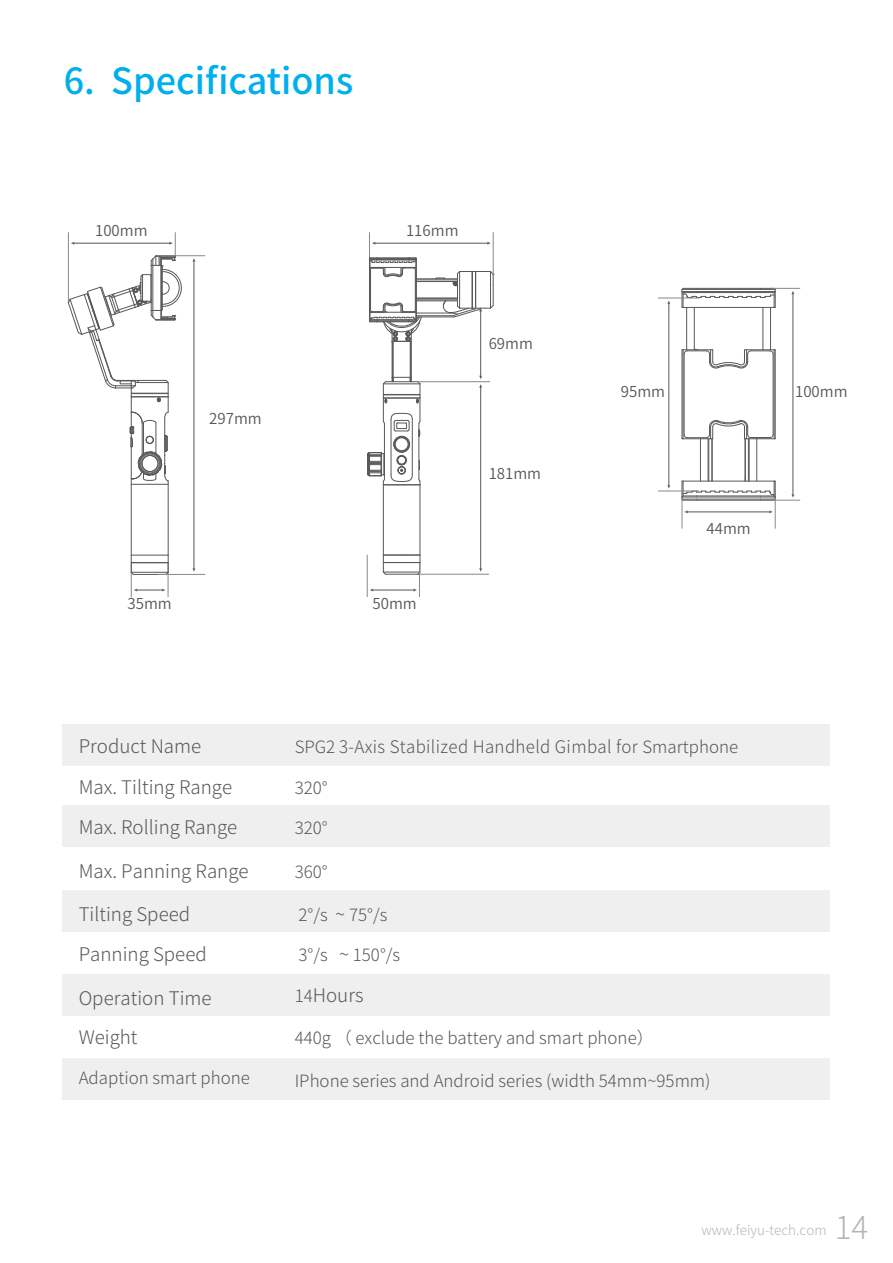
<style>
.page{position:relative;width:893px;height:1263px;background:#fff}
.page>*{position:absolute;margin:0;border:0;box-sizing:border-box;transform-origin:0 0}
.t1{font:500 36px "Source Han Sans CN";color:#00afec}
.t2{font:300 31.5px "Source Han Sans CN";color:#b5b6b6}
.t3{font:300 18.75px/38.8px "Source Han Sans CN";color:#595757}
.t4{font:300 17.25px "Source Han Sans CN";letter-spacing:.02em;color:#595757}
.t5{font:300 16.95px "Source Han Sans CN";color:#595757}
.t6{font:15px "Source Han Sans CN";color:#595757}
.t7{font:300 13.5px "Source Han Sans CN";color:#b5b6b6}
.s1{font-size:16.95px}
.s2{font-size:18.75px}
</style>
<div class="page">
<hr style="left:694px;top:307px;width:1px;height:43px;background:#595757">
<hr style="left:686px;top:307px;width:1px;height:43px;background:#595757">
<hr style="left:770px;top:307px;width:1px;height:43px;background:#595757">
<hr style="left:763px;top:307px;width:1px;height:43px;background:#595757">
<hr style="left:749px;top:439px;width:1px;height:42px;background:#595757">
<hr style="left:756px;top:439px;width:1px;height:42px;background:#595757">
<hr style="left:700px;top:439px;width:1px;height:42px;background:#595757">
<hr style="left:773px;top:354px;width:1px;height:80px;background:#595757">
<hr style="left:684px;top:354px;width:1px;height:80px;background:#595757">
<hr style="left:775px;top:350px;width:1px;height:89px;background:#595757">
<hr style="left:774px;top:350px;width:1px;height:89px;background:#595757">
<hr style="left:683px;top:350px;width:1px;height:89px;background:#595757">
<hr style="left:682px;top:350px;width:1px;height:89px;background:#595757">
<svg style="left:682px;top:420px;width:93px;height:19px"></svg>
<hr style="left:745px;top:439px;width:1px;height:42px;background:#595757">
<hr style="left:712px;top:439px;width:1px;height:42px;background:#595757">
<hr style="left:708px;top:439px;width:1px;height:42px;background:#595757">
<hr style="left:748px;top:439px;width:1px;height:42px;background:#595757">
<svg style="left:682px;top:349px;width:93px;height:20px"></svg>
<hr style="left:766px;top:500px;width:34px;height:1px;background:#898989">
<hr style="left:793px;top:293px;width:1px;height:202px;background:#595757">
<svg style="left:681px;top:288px;width:119px;height:20px"></svg>
<hr style="left:658px;top:298px;width:41px;height:1px;background:#898989">
<hr style="left:658px;top:491px;width:41px;height:1px;background:#898989">
<hr style="left:669px;top:303px;width:1px;height:183px;background:#595757">
<svg style="left:681px;top:478px;width:95px;height:50px"></svg>
<hr style="left:131px;top:564px;width:1px;height:33px;background:#898989">
<hr style="left:168px;top:564px;width:1px;height:33px;background:#898989">
<hr style="left:375px;top:243px;width:113px;height:1px;background:#595757">
<hr style="left:480px;top:311px;width:1px;height:66px;background:#595757">
<hr style="left:480px;top:387px;width:1px;height:182px;background:#595757">
<svg style="left:479px;top:375px;width:3px;height:13px"></svg>
<hr style="left:194px;top:261px;width:1px;height:308px;background:#595757">
<hr style="left:418px;top:574px;width:71px;height:1px;background:#898989">
<hr style="left:168px;top:484px;width:1px;height:71px;background:#595757">
<hr style="left:131px;top:484px;width:1px;height:71px;background:#595757">
<svg style="left:165px;top:555px;width:4px;height:19px"></svg>
<svg style="left:131px;top:556px;width:3px;height:19px"></svg>
<hr style="left:131px;top:555px;width:37px;height:1px;background:#595757">
<hr style="left:131px;top:484px;width:37px;height:1px;background:#595757">
<hr style="left:133px;top:574px;width:33px;height:1px;background:#595757">
<hr style="left:131px;top:572px;width:37px;height:1px;background:#595757">
<hr style="left:131px;top:562px;width:37px;height:1px;background:#595757">
<svg style="left:68px;top:233px;width:114px;height:251px"></svg>
<hr style="left:416px;top:317px;width:37px;height:1px;background:#595757">
<hr style="left:416px;top:315px;width:34px;height:1px;background:#595757">
<hr style="left:416px;top:313px;width:34px;height:1px;background:#595757">
<hr style="left:393px;top:341px;width:1px;height:36px;background:#595757">
<hr style="left:415px;top:270px;width:1px;height:40px;background:#595757">
<hr style="left:416px;top:267px;width:1px;height:45px;background:#595757">
<hr style="left:370px;top:267px;width:1px;height:45px;background:#595757">
<hr style="left:369px;top:267px;width:1px;height:45px;background:#595757">
<hr style="left:416px;top:281px;width:41px;height:1px;background:#595757">
<hr style="left:416px;top:298px;width:41px;height:1px;background:#595757">
<hr style="left:416px;top:300px;width:41px;height:1px;background:#595757">
<hr style="left:416px;top:280px;width:41px;height:1px;background:#595757">
<hr style="left:416px;top:279px;width:41px;height:1px;background:#595757">
<hr style="left:416px;top:301px;width:41px;height:1px;background:#595757">
<hr style="left:410px;top:341px;width:1px;height:36px;background:#595757">
<hr style="left:411px;top:341px;width:1px;height:36px;background:#595757">
<hr style="left:392px;top:341px;width:1px;height:36px;background:#595757">
<svg style="left:369px;top:303px;width:53px;height:39px"></svg>
<svg style="left:369px;top:233px;width:48px;height:44px"></svg>
<hr style="left:420px;top:485px;width:1px;height:70px;background:#595757">
<hr style="left:383px;top:485px;width:1px;height:70px;background:#595757">
<svg style="left:383px;top:555px;width:38px;height:20px"></svg>
<hr style="left:385px;top:574px;width:33px;height:1px;background:#595757">
<hr style="left:383px;top:572px;width:37px;height:1px;background:#595757">
<div style="left:395px;top:438px;width:13px;height:13px;border:1px solid #595757;border-radius:50%"></div>
<div style="left:394px;top:437px;width:15px;height:14px;border:1px solid #595757;border-radius:50%"></div>
<div style="left:394px;top:436px;width:16px;height:16px;border:1px solid #595757;border-radius:50%"></div>
<div style="left:393px;top:436px;width:17px;height:16px;border:1px solid #595757;border-radius:50%"></div>
<hr style="left:383px;top:555px;width:37px;height:1px;background:#595757">
<hr style="left:383px;top:562px;width:37px;height:1px;background:#595757">
<hr style="left:412px;top:419px;width:1px;height:56px;background:#595757">
<hr style="left:391px;top:419px;width:1px;height:56px;background:#595757">
<hr style="left:384px;top:424px;width:1px;height:55px;background:#595757">
<hr style="left:419px;top:424px;width:1px;height:55px;background:#595757">
<svg style="left:367px;top:452px;width:54px;height:33px"></svg>
<svg style="left:383px;top:377px;width:38px;height:60px"></svg>
<svg style="left:435px;top:271px;width:59px;height:46px"></svg>
<hr style="left:493px;top:233px;width:1px;height:42px;background:#898989">
<svg style="left:134px;top:588px;width:31px;height:3px"></svg>
<hr style="left:367px;top:555px;width:1px;height:42px;background:#898989">
<hr style="left:419px;top:564px;width:1px;height:33px;background:#898989">
<hr style="left:372px;top:590px;width:42px;height:1px;background:#595757">
<hr style="left:418px;top:381px;width:72px;height:1px;background:#898989">
<hr style="left:158px;top:255px;width:47px;height:1px;background:#898989">
<hr style="left:158px;top:574px;width:47px;height:1px;background:#898989">
<div style="left:62px;top:805px;width:767px;height:42px;background:#efefef"></div>
<div style="left:62px;top:974px;width:767px;height:42px;background:#efefef"></div>
<div style="left:62px;top:890px;width:767px;height:42px;background:#efefef"></div>
<div style="left:62px;top:1058px;width:767px;height:41px;background:#efefef"></div>
<div style="left:62px;top:724px;width:767px;height:42px;background:#efefef"></div>
<h1 class="t1" style="left:64px;top:60px;width:291px">6. Specifications</h1>
<p class="t6" style="left:95px;top:222px;width:54px">100mm</p>
<p class="t6" style="left:209px;top:410px;width:54px">297mm</p>
<p class="t6" style="left:406px;top:222px;width:54px">116mm</p>
<p class="t6" style="left:489px;top:335px;width:46px">69mm</p>
<p class="t6" style="left:489px;top:465px;width:54px">181mm</p>
<p class="t6" style="left:128px;top:595px;width:46px">35mm</p>
<p class="t6" style="left:372px;top:595px;width:46px">50mm</p>
<p class="t6" style="left:621px;top:383px;width:46px">95mm</p>
<p class="t6" style="left:795px;top:383px;width:54px">100mm</p>
<p class="t6" style="left:707px;top:520px;width:46px">44mm</p>
<p class="t3" style="left:79px;top:727px;width:124px">Product Name</p>
<p class="t4" style="left:295px;top:737px;width:445px"><span class="s1">SPG2</span> 3-Axis Stabilized Handheld Gimbal for <span class="s1">Smartphone</span></p>
<p class="t3" style="left:79px;top:768px;width:155px">Max. Tilting Range</p>
<p class="t5" style="left:295px;top:779px;width:35px">320°</p>
<p class="t3" style="left:79px;top:808px;width:160px">Max. Rolling Range</p>
<p class="t5" style="left:295px;top:818px;width:35px">320°</p>
<p class="t3" style="left:79px;top:852px;width:172px">Max. Panning Range</p>
<p class="t5" style="left:295px;top:863px;width:35px">360°</p>
<p class="t3" style="left:79px;top:895px;width:113px">Tilting Speed</p>
<p class="t5" style="left:298px;top:905px;width:90px">2°/s <span class="s2">~</span> 75°/s</p>
<p class="t3" style="left:79px;top:935px;width:130px">Panning Speed</p>
<p class="t5" style="left:298px;top:945px;width:103px">3°/s <span class="s2">~</span> 150°/s</p>
<p class="t3" style="left:79px;top:979px;width:134px">Operation Time<br>Weight</p>
<p class="t3" style="left:295px;top:976px;width:70px"><span class="s1">14</span>Hours</p>
<p class="t5" style="left:295px;top:1028px;width:361px">440g （ exclude the battery and smart phone）</p>
<p class="t5" style="left:79px;top:1068px;width:173px">Adaption smart phone</p>
<p class="t5" style="left:295px;top:1071px;width:417px">IPhone series and Android series (width 54mm~95mm)</p>
<p class="t7" style="left:701px;top:1222px;width:127px">www.feiyu-tech.com</p>
<h2 class="t2" style="left:835px;top:1209px;width:35px">14</h2>
</div>
